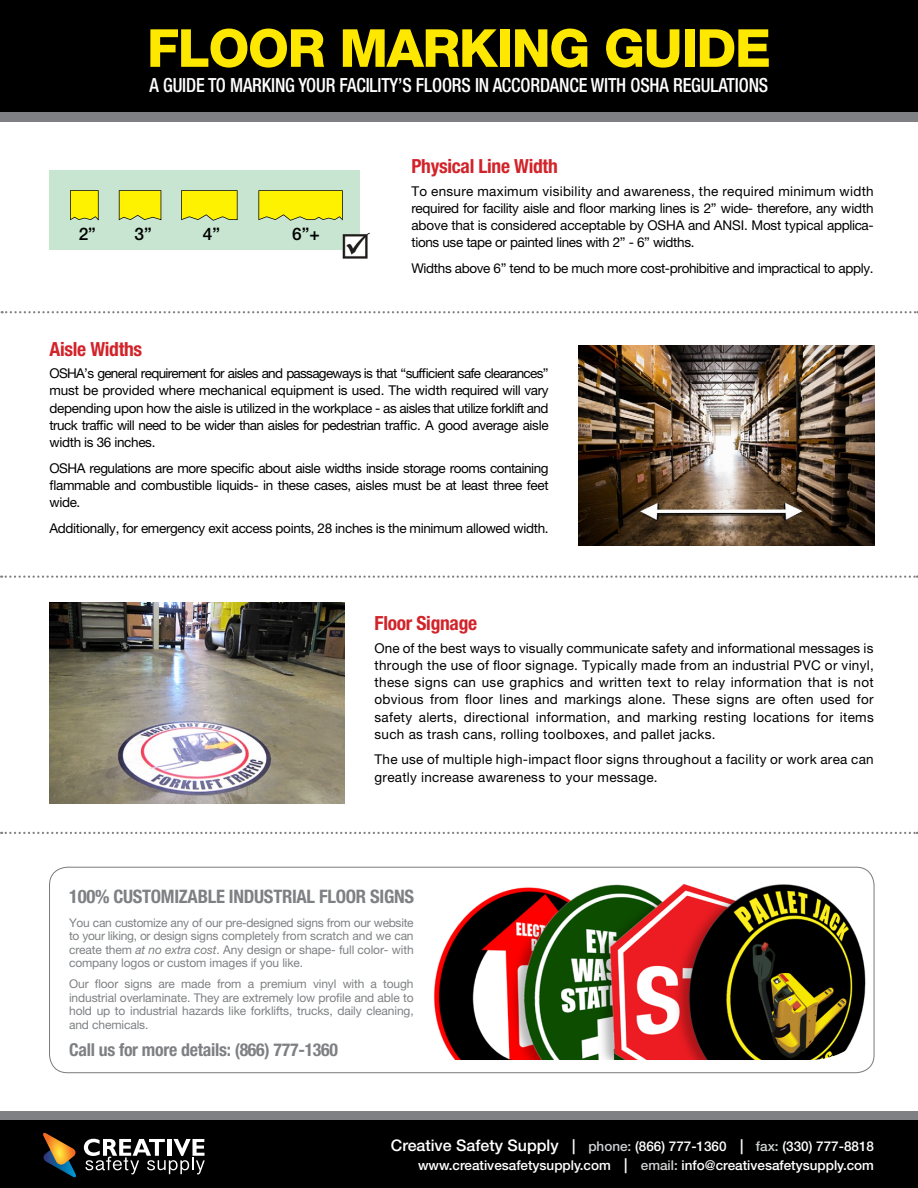
<style>
.page{position:relative;width:918px;height:1188px;background:#fff}
.page>*{position:absolute;margin:0;border:0;box-sizing:border-box;transform-origin:0 0}
.t1{font:800 52.5px "Helvetica Neue LT Pro";letter-spacing:-.025em;color:#ffe800}
.t2{font:500 condensed 19.5px "Helvetica Neue LT Pro";letter-spacing:-.01em;color:#fff;scale:.93 1}
.t3{font:700 condensed 19.5px "Helvetica Neue LT Pro";letter-spacing:-.015em;color:#d2232a}
.t4{font:700 condensed 18.6px "Helvetica Neue LT Pro";letter-spacing:-.015em;color:#7e8083}
.t5{font:700 condensed 17.85px "Helvetica Neue LT Pro";letter-spacing:-.015em;color:#7e8083}
.t6{font:500 17.25px "Helvetica Neue LT Pro";color:#000}
.t7{font:13.5px/17.2px "Helvetica Neue LT Pro";letter-spacing:-.025em;color:#000;text-align:justify}
.t8{font:500 13.5px "Helvetica Neue LT Pro";color:#fff}
.t9{font:13.5px/17.2px "Helvetica Neue LT Pro";letter-spacing:.02em;color:#000}
.t10{font:12px/13.5px "Helvetica Neue LT Pro";letter-spacing:-.01em;color:#7e8083;text-align:justify}
.s1{font-style:italic}
.s2{font-size:16.05px}
.s3{font-size:15px}
.s4{color:#cfd1d2}
</style>
<div class="page">
<div style="left:49px;top:867px;width:825px;height:206px;border:1px solid #6d6e71;border-radius:18px"></div>
<div style="left:0;top:0;width:918px;height:112px;background:#000"></div>
<div style="left:0;top:112px;width:918px;height:10px;background:#7e8083"></div>
<div style="left:0;top:1111px;width:918px;height:9px;background:#7e8083"></div>
<div style="left:0;top:1120px;width:918px;height:68px;background:#000"></div>
<svg style="left:2px;top:311px;width:916px;height:2px"></svg>
<div style="left:50px;top:170px;width:310px;height:80px;background:#c7e5d0"></div>
<svg style="left:181px;top:190px;width:57px;height:31px;background:#e7df12"></svg>
<svg style="left:119px;top:190px;width:42px;height:30px"></svg>
<svg style="left:70px;top:190px;width:29px;height:31px"></svg>
<svg style="left:258px;top:190px;width:85px;height:31px;background:#e9e111"></svg>
<svg style="left:1px;top:576px;width:917px;height:2px"></svg>
<svg style="left:1px;top:832px;width:917px;height:2px"></svg>
<img style="left:579px;top:345px;width:295px;height:201px">
<img style="left:50px;top:603px;width:294px;height:201px">
<img style="left:434px;top:884px;width:432px;height:176px">
<img style="left:343px;top:232px;width:27px;height:26px">
<svg style="left:43px;top:1133px;width:33px;height:44px"></svg>
<svg style="left:84px;top:1139px;width:121px;height:35px"></svg>
<p class="t1" style="left:147px;top:17px;width:625px">FLOOR MARKING GUIDE</p>
<p class="t2" style="left:150px;top:74px;width:667px">A GUIDE TO MARKING YOUR FACILITY’S FLOORS IN ACCORDANCE WITH OSHA REGULATIONS</p>
<p class="t6" style="left:79px;top:224px;width:19px">2”</p>
<p class="t6" style="left:134px;top:224px;width:19px">3”</p>
<p class="t6" style="left:203px;top:224px;width:19px">4”</p>
<p class="t6" style="left:292px;top:224px;width:29px">6”+</p>
<p class="t3" style="left:50px;top:337px;width:94px">Aisle Widths</p>
<p class="t3" style="left:411px;top:155px;width:148px">Physical Line Width</p>
<p class="t7" style="left:411px;top:182px;width:464px">To ensure maximum visibility and awareness, the required minimum width required for facility aisle and floor marking lines is 2” wide- therefore, any width above that is considered acceptable by OSHA and ANSI. Most typical applica&shy;tions use tape or painted lines with 2” - 6” widths.</p>
<p class="t7" style="left:411px;top:259px;width:464px">Widths above 6” tend to be much more cost-prohibitive and impractical to apply.</p>
<p class="t7" style="left:50px;top:364px;width:501px">OSHA’s general requirement for aisles and passageways is that “sufficient safe clearances” must be provided where mechanical equipment is used. The width required will vary depending upon how the aisle is utilized in the workplace - as aisles that utilize forklift and truck traffic will need to be wider than aisles for pedestrian traffic. A good average aisle width is 36 inches.</p>
<p class="t7" style="left:50px;top:459px;width:501px">OSHA regulations are more specific about aisle widths inside storage rooms containing flammable and combustible liquids- in these cases, aisles must be at least three feet wide.</p>
<p class="t7" style="left:50px;top:519px;width:501px">Additionally, for emergency exit access points, 28 inches is the minimum allowed width.</p>
<p class="t3" style="left:375px;top:612px;width:104px">Floor Signage</p>
<p class="t7" style="left:375px;top:639px;width:501px">One of the best ways to visually communicate safety and informational messages is through the use of floor signage. Typically made from an industrial PVC or vinyl, these signs can use graphics and written text to relay information that is not obvious from floor lines and markings alone. These signs are often used for safety alerts, directional information, and marking resting locations for items such as trash cans, rolling toolboxes, and pallet jacks.</p>
<p class="t9" style="left:375px;top:751px;width:501px">The use of multiple high-impact floor signs throughout a facility or work area can greatly increase awareness to your message.</p>
<p class="t4" style="left:69px;top:885px;width:347px">100% CUSTOMIZABLE INDUSTRIAL FLOOR SIGNS</p>
<p class="t10" style="left:69px;top:916px;width:346px">You can customize any of our pre-designed signs from our website to your liking, or design signs completely from scratch and we can create them <span class="s1">at no extra cost</span>. Any design or shape- full color- with company logos or custom images if you like.</p>
<p class="t10" style="left:69px;top:977px;width:346px">Our floor signs are made from a premium vinyl with a tough industrial overlaminate. They are extremely low profile and able to hold up to industrial hazards like forklifts, trucks, daily cleaning, and chemicals.</p>
<p class="t5" style="left:69px;top:1039px;width:270px">Call us for more details: (866) 777-1360</p>
<p class="t8" style="left:391px;top:1138px;width:485px"><span class="s2">Creative Safety Supply</span> <span class="s3">|</span> <span class="s4">phone:</span> (866) 777-1360 <span class="s3">|</span> <span class="s4">fax:</span> (330) 777-8818</p>
<p class="t8" style="left:418px;top:1157px;width:458px">www.creativesafetysupply.com <span class="s3">|</span> <span class="s4">email:</span> info@creativesafetysupply.com</p>
</div>
